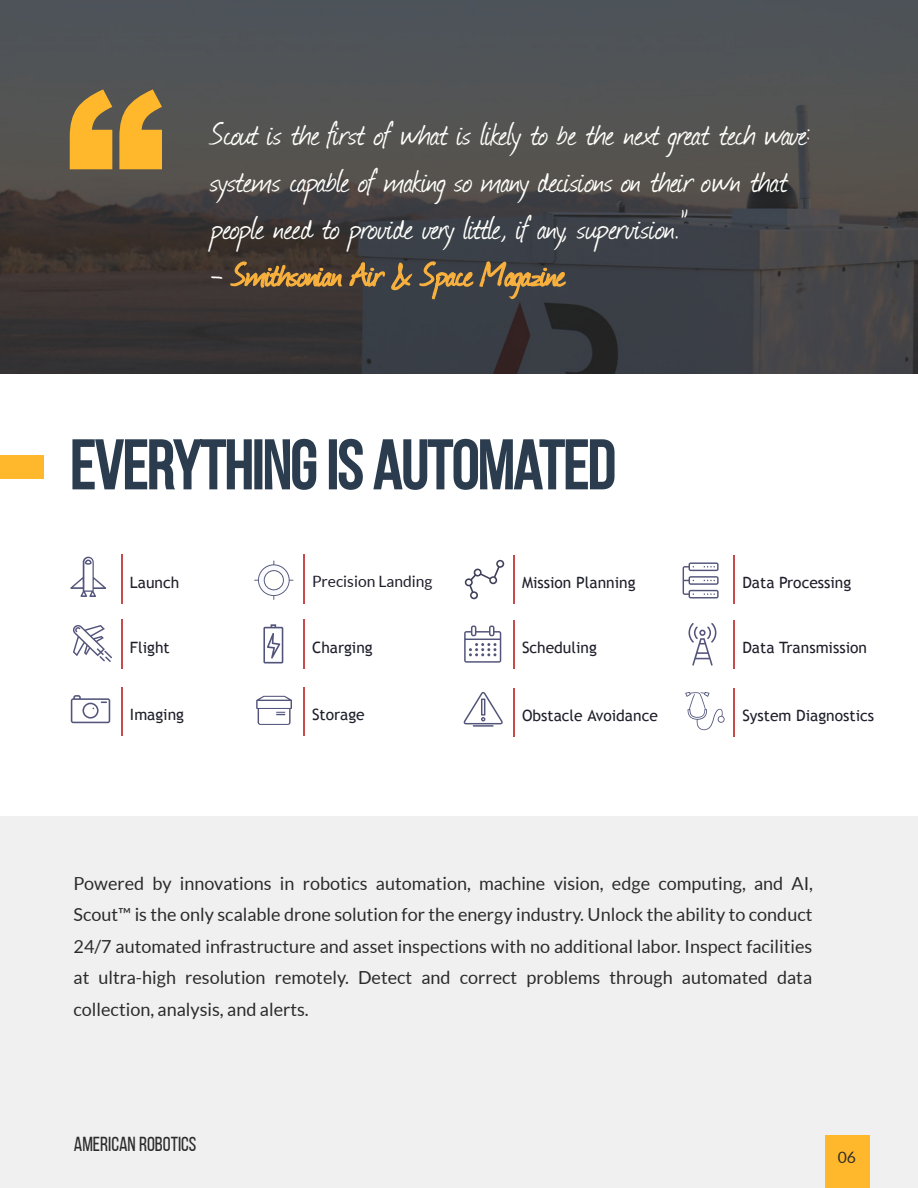
<style>
.page{position:relative;width:918px;height:1188px;background:#fff}
.page>*{position:absolute;margin:0;border:0;box-sizing:border-box;transform-origin:0 0}
.t1{font:38.25px/47.2px "Journal";letter-spacing:-.01em;color:#fffffb}
.t2{font:20.25px "Bebas Neue";color:#2b2b2b}
.t3{font:18px/31.5px "Lato";color:#2b2b2b;text-align:justify}
.t4{font:15.75px "Lato";color:#2b2b2b}
.t5{font:15.6px "Trebuchet MS";color:#1f1f2b}
.t6{font:15.6px "Lato";color:#1f1f2b}
</style>
<div class="page">
<div style="left:0;top:816px;width:918px;height:372px;background:#f0f0f0"></div>
<img style="left:0;top:0;width:918px;height:374px">
<svg style="left:72px;top:439px;width:543px;height:51px"></svg>
<svg style="left:70px;top:89px;width:92px;height:80px;background:#cb9a36"></svg>
<svg style="left:230px;top:261px;width:336px;height:39px;background:#67563d"></svg>
<div style="left:0;top:455px;width:44px;height:24px;background:#ffb82b"></div>
<div style="left:825px;top:1135px;width:45px;height:53px;background:#ffb82b"></div>
<hr style="left:121px;top:555px;width:1px;height:41px;background:#c74a4d">
<hr style="left:121px;top:620px;width:1px;height:41px;background:#c74a4d">
<hr style="left:121px;top:687px;width:1px;height:42px;background:#c74a4d">
<hr style="left:303px;top:555px;width:1px;height:41px;background:#c74a4d">
<hr style="left:303px;top:620px;width:1px;height:41px;background:#c74a4d">
<hr style="left:303px;top:687px;width:1px;height:42px;background:#c74a4d">
<hr style="left:513px;top:555px;width:1px;height:42px;background:#c74a4d">
<hr style="left:513px;top:620px;width:1px;height:42px;background:#c74a4d">
<hr style="left:513px;top:688px;width:1px;height:41px;background:#c74a4d">
<hr style="left:733px;top:555px;width:2px;height:42px;background:#c74a4d">
<svg style="left:733px;top:597px;width:2px;height:7px"></svg>
<hr style="left:733px;top:620px;width:2px;height:42px;background:#c74a4d">
<svg style="left:733px;top:662px;width:2px;height:7px"></svg>
<hr style="left:733px;top:688px;width:2px;height:41px;background:#c74a4d">
<svg style="left:733px;top:729px;width:2px;height:7px"></svg>
<svg style="left:70px;top:557px;width:36px;height:40px"></svg>
<svg style="left:73px;top:625px;width:39px;height:37px"></svg>
<svg style="left:71px;top:695px;width:39px;height:28px"></svg>
<svg style="left:254px;top:561px;width:40px;height:39px"></svg>
<svg style="left:263px;top:624px;width:20px;height:39px"></svg>
<svg style="left:256px;top:696px;width:36px;height:29px"></svg>
<svg style="left:465px;top:560px;width:39px;height:39px"></svg>
<svg style="left:464px;top:626px;width:37px;height:37px"></svg>
<svg style="left:464px;top:692px;width:39px;height:35px"></svg>
<svg style="left:683px;top:562px;width:36px;height:36px"></svg>
<svg style="left:688px;top:623px;width:28px;height:43px"></svg>
<svg style="left:685px;top:692px;width:40px;height:38px"></svg>
<h1 class="t1" style="left:210px;top:109px;width:603px">Scout is the first of what is likely to be the next great tech wave: systems capable of making so many decisions on their own that people need to provide very little, if any, supervision.”</h1>
<p class="t5" style="left:130px;top:573px;width:51px">Launch</p>
<p class="t6" style="left:312px;top:573px;width:122px">Precision Landing</p>
<p class="t5" style="left:522px;top:574px;width:115px">Mission Planning</p>
<p class="t5" style="left:742px;top:574px;width:110px">Data Processing</p>
<p class="t5" style="left:130px;top:638px;width:41px">Flight</p>
<p class="t5" style="left:312px;top:638px;width:62px">Charging</p>
<p class="t5" style="left:522px;top:639px;width:76px">Scheduling</p>
<p class="t5" style="left:742px;top:639px;width:126px">Data Transmission</p>
<p class="t5" style="left:130px;top:706px;width:56px">Imaging</p>
<p class="t5" style="left:312px;top:706px;width:54px">Storage</p>
<p class="t5" style="left:522px;top:706px;width:137px">Obstacle Avoidance</p>
<p class="t5" style="left:742px;top:706px;width:133px">System Diagnostics</p>
<p class="t3" style="left:74px;top:868px;width:741px">Powered by innovations in robotics automation, machine vision, edge computing, and AI, Scout™ is the only scalable drone solution for the energy industry. Unlock the ability to conduct 24/7 automated infrastructure and asset inspections with no additional labor. Inspect facilities at ultra-high resolution remotely. Detect and correct problems through automated data collection, analysis, and alerts.</p>
<p class="t2" style="left:74px;top:1133px;width:124px">AMERICAN ROBOTICS</p>
<p class="t4" style="left:838px;top:1149px;width:20px">06</p>
</div>
